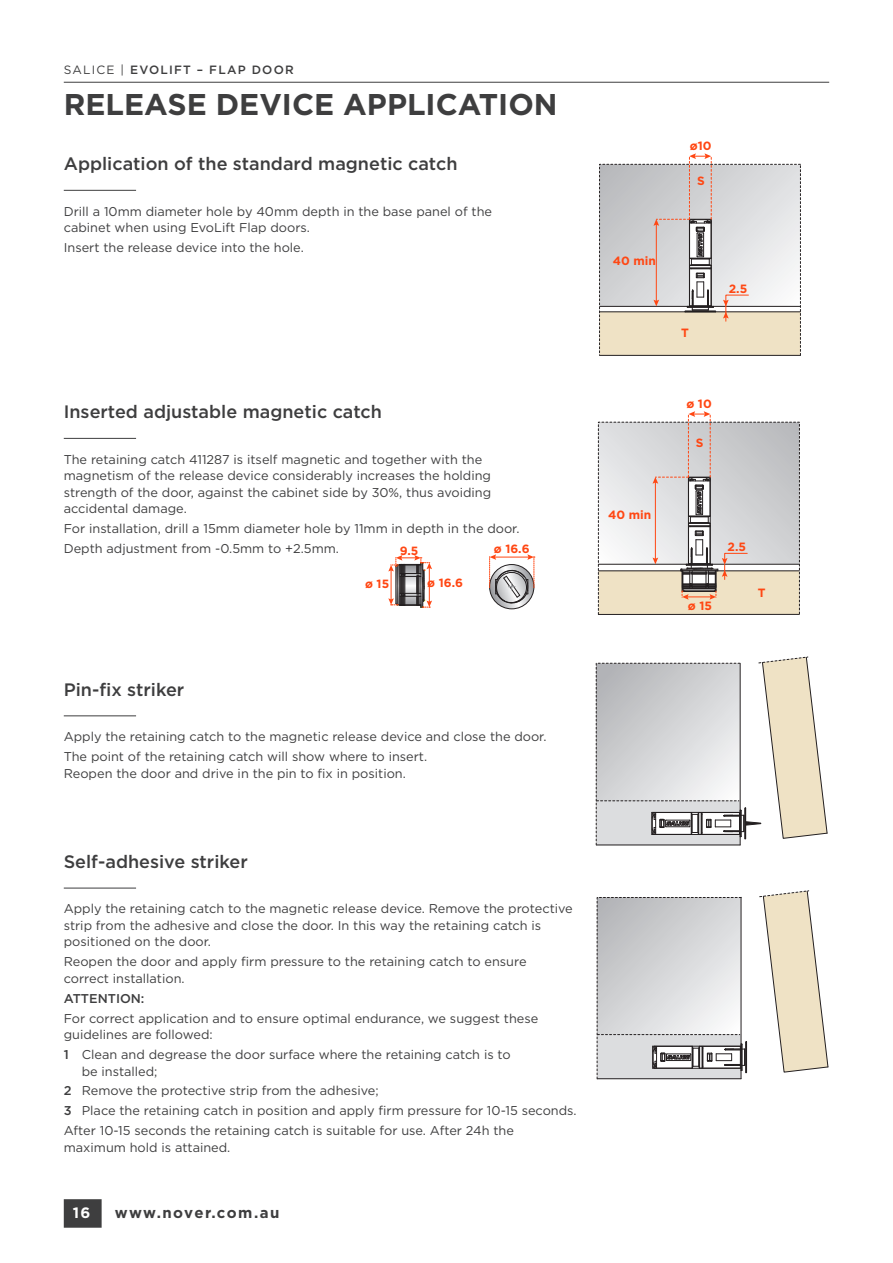
<style>
.page{position:relative;width:893px;height:1263px;background:#fff}
.page>*{position:absolute;margin:0;border:0;box-sizing:border-box;transform-origin:0 0}
.SECTION_Heading_-_TOP{font:700 30px "Gotham";color:#3e3e3f}
.PRODUCT_Heading_-_Blue{font:500 18px "Gotham";color:#3e3e3f}
.t1{font:700 15px "Gotham";letter-spacing:.09em;color:#3e3e3f}
.t2{font:700 15px "Gotham";color:#fff}
.NEW_Bullet_Points{font:12.75px/16.5px "Gotham";color:#3e3e3f}
.NEW_Bullet_Points-2{font:500 12.75px "Gotham";color:#3e3e3f}
.t3{font:700 12px "Gotham";color:#ff4713}
.TAB_Heading_-_TOP{font:500 12px "Gotham";letter-spacing:.1em;color:#3e3e3f}
.s1{font-weight:400}
.s2{font-weight:500}
</style>
<div class="page">
<hr style="left:64px;top:82px;width:765px;height:1px;background:#3e3e3f">
<hr style="left:64px;top:190px;width:72px;height:1px;background:#3e3e3f">
<hr style="left:64px;top:438px;width:72px;height:1px;background:#3e3e3f">
<hr style="left:64px;top:715px;width:72px;height:1px;background:#3e3e3f">
<hr style="left:64px;top:888px;width:72px;height:1px;background:#3e3e3f">
<svg style="left:599px;top:153px;width:202px;height:203px;background:#d8d4cf"></svg>
<div style="left:598px;top:571px;width:201px;height:43px;background:#efe2c5"></div>
<svg style="left:598px;top:411px;width:201px;height:189px"></svg>
<svg style="left:759px;top:890px;width:70px;height:183px"></svg>
<svg style="left:596px;top:897px;width:151px;height:182px;background:#d0d1d2"></svg>
<svg style="left:595px;top:656px;width:233px;height:190px"></svg>
<svg style="left:490px;top:564px;width:44px;height:45px"></svg>
<svg style="left:489px;top:554px;width:46px;height:51px"></svg>
<svg style="left:388px;top:555px;width:44px;height:53px"></svg>
<div style="left:64px;top:1199px;width:38px;height:29px;background:#3e3e3f"></div>
<p class="TAB_Heading_-_TOP" style="left:64px;top:62px;width:231px"><span class="s1">SALICE |</span> EVOLIFT – FLAP DOOR</p>
<p class="SECTION_Heading_-_TOP" style="left:64px;top:84px;width:495px">RELEASE DEVICE APPLICATION</p>
<p class="PRODUCT_Heading_-_Blue" style="left:64px;top:152px;width:395px">Application of the standard magnetic catch</p>
<p class="NEW_Bullet_Points" style="left:64px;top:203px;width:430px">Drill a 10mm diameter hole by 40mm depth in the base panel of the cabinet when using EvoLift Flap doors.</p>
<p class="NEW_Bullet_Points" style="left:64px;top:239px;width:241px">Insert the release device into the hole.</p>
<p class="PRODUCT_Heading_-_Blue" style="left:64px;top:400px;width:320px">Inserted adjustable magnetic catch</p>
<p class="NEW_Bullet_Points" style="left:64px;top:451px;width:429px">The retaining catch 411287 is itself magnetic and together with the magnetism of the release device considerably increases the holding strength of the door, against the cabinet side by 30%, thus avoiding accidental damage.</p>
<p class="NEW_Bullet_Points" style="left:64px;top:520px;width:457px">For installation, drill a 15mm diameter hole by 11mm in depth in the door.</p>
<p class="NEW_Bullet_Points" style="left:64px;top:540px;width:277px">Depth adjustment from -0.5mm to +2.5mm.</p>
<p class="t3" style="left:494px;top:541px;width:37px">ø 16.6</p>
<p class="t3" style="left:400px;top:543px;width:20px">9.5</p>
<p class="t3" style="left:365px;top:576px;width:26px">ø 15</p>
<p class="t3" style="left:427px;top:575px;width:37px">ø 16.6</p>
<p class="t3" style="left:371px;top:577px;width:37px">ø 16.6</p>
<p class="PRODUCT_Heading_-_Blue" style="left:64px;top:678px;width:122px">Pin-fix striker</p>
<p class="NEW_Bullet_Points" style="left:64px;top:728px;width:484px">Apply the retaining catch to the magnetic release device and close the door.</p>
<p class="NEW_Bullet_Points" style="left:64px;top:748px;width:365px">The point of the retaining catch will show where to insert.<br>Reopen the door and drive in the pin to fix in position.</p>
<p class="PRODUCT_Heading_-_Blue" style="left:64px;top:850px;width:186px">Self-adhesive striker</p>
<p class="NEW_Bullet_Points" style="left:64px;top:900px;width:511px">Apply the retaining catch to the magnetic release device. Remove the protective strip from the adhesive and close the door. In this way the retaining catch is positioned on the door.</p>
<p class="NEW_Bullet_Points" style="left:64px;top:953px;width:464px">Reopen the door and apply firm pressure to the retaining catch to ensure correct installation.</p>
<p class="NEW_Bullet_Points-2" style="left:64px;top:990px;width:82px">ATTENTION:</p>
<p class="NEW_Bullet_Points" style="left:64px;top:1009px;width:476px">For correct application and to ensure optimal endurance, we suggest these guidelines are followed:</p>
<p class="NEW_Bullet_Points" style="left:82px;top:1046px;width:430px;text-indent:-18px"><span class="s2">1</span> Clean and degrease the door surface where the retaining catch is to be installed;</p>
<p class="NEW_Bullet_Points" style="left:64px;top:1082px;width:316px"><span class="s2">2</span> Remove the protective strip from the adhesive;</p>
<p class="NEW_Bullet_Points" style="left:64px;top:1102px;width:514px"><span class="s2">3</span> Place the retaining catch in position and apply firm pressure for 10-15 seconds.</p>
<p class="NEW_Bullet_Points" style="left:64px;top:1122px;width:452px">After 10-15 seconds the retaining catch is suitable for use. After 24h the maximum hold is attained.</p>
<p class="t2" style="left:73px;top:1203px;width:19px">16</p>
<p class="t1" style="left:115px;top:1203px;width:166px">www.nover.com.au</p>
<p class="t3" style="left:690px;top:138px;width:23px">ø10</p>
<p class="t3" style="left:697px;top:173px;width:9px">S</p>
<p class="t3" style="left:613px;top:252px;width:45px">40 min</p>
<p class="t3" style="left:608px;top:507px;width:45px">40 min</p>
<p class="t3" style="left:681px;top:325px;width:9px">T</p>
<p class="t3" style="left:729px;top:280px;width:20px">2.5</p>
<p class="t3" style="left:686px;top:396px;width:27px">ø 10</p>
<p class="t3" style="left:696px;top:435px;width:9px">S</p>
<p class="t3" style="left:688px;top:598px;width:26px">ø 15</p>
<p class="t3" style="left:728px;top:539px;width:20px">2.5</p>
<p class="t3" style="left:758px;top:584px;width:9px">T</p>
</div>
